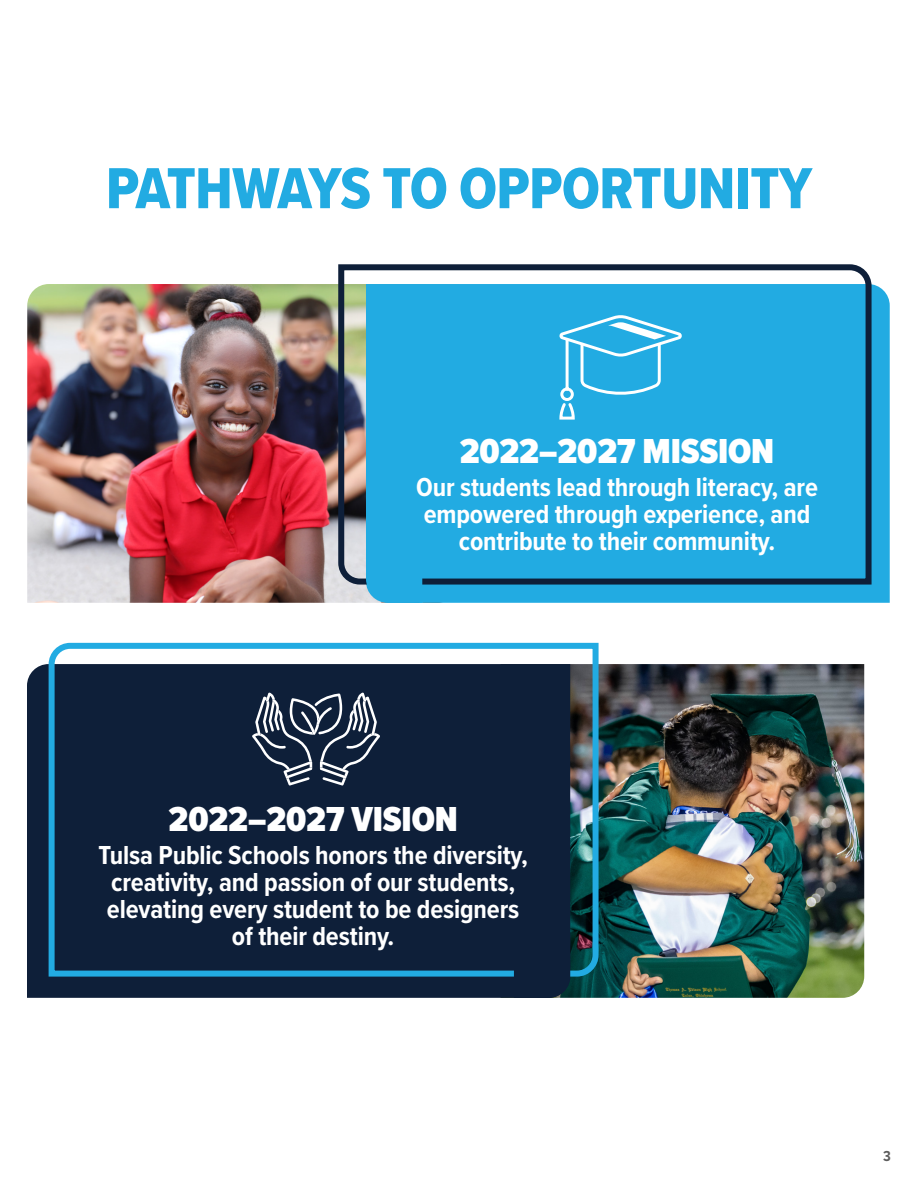
<style>
.page{position:relative;width:918px;height:1188px;background:#fff}
.page>*{position:absolute;margin:0;border:0;box-sizing:border-box;transform-origin:0 0}
.t1{font:60px "Proxima Nova Cond Extrabld";letter-spacing:-.01em;color:#22abe2}
.Subhead_14_4pt_Grey{font:900 36px "Proxima Nova Cond";letter-spacing:-.005em;color:#fff}
.Subhead_14_4pt_Grey-2{font:700 27px/27px "Proxima Nova Cond";letter-spacing:-.005em;color:#fff;text-align:center}
.t2{font:700 15px "Proxima Nova Cond";color:#5d5d5d}
</style>
<div class="page">
<img style="left:27px;top:284px;width:339px;height:319px">
<img style="left:570px;top:664px;width:294px;height:334px">
<svg style="left:422px;top:285px;width:468px;height:318px;background:#27ace2"></svg>
<div style="left:27px;top:664px;width:487px;height:334px;background:#0e1f39"></div>
<svg style="left:335px;top:264px;width:540px;height:324px;background:#31a6d5"></svg>
<svg style="left:46px;top:642px;width:556px;height:338px;background:#1d344e"></svg>
<div style="left:366px;top:554px;width:56px;height:49px;background:#22abe2"></div>
<svg style="left:557px;top:313px;width:128px;height:108px;background:#40b6e5"></svg>
<svg style="left:252px;top:693px;width:128px;height:93px;background:#414e63"></svg>
<div style="left:514px;top:934px;width:56px;height:64px;background:#0e1f39"></div>
<p class="t1" style="left:106px;top:144px;width:708px">PATHWAYS TO OPPORTUNITY</p>
<p class="Subhead_14_4pt_Grey" style="left:460px;top:424px;width:316px">2022–2027 MISSION</p>
<p class="Subhead_14_4pt_Grey-2" style="left:416px;top:473px;width:403px">Our students lead through literacy, are empowered through experience, and contribute to their community.</p>
<p class="Subhead_14_4pt_Grey" style="left:169px;top:793px;width:291px">2022–2027 VISION</p>
<p class="Subhead_14_4pt_Grey-2" style="left:98px;top:841px;width:431px">Tulsa Public Schools honors the diversity, creativity, and passion of our students, elevating every student to be designers of their destiny.</p>
<p class="t2" style="left:883px;top:1145px;width:9px">3</p>
</div>
